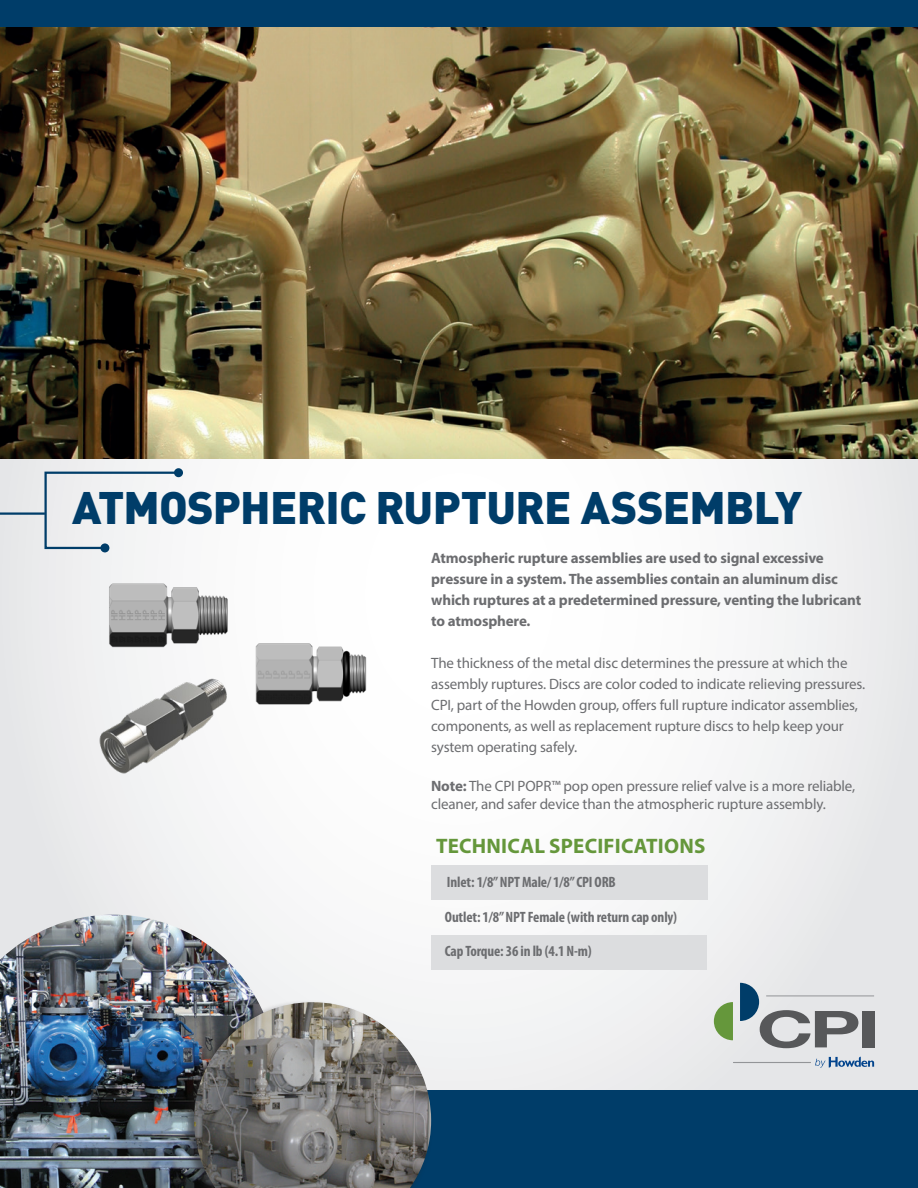
<style>
.page{position:relative;width:918px;height:1188px;background:#fff}
.page>*{position:absolute;margin:0;border:0;box-sizing:border-box;transform-origin:0 0}
.t1{font:900 45px "DIN";letter-spacing:-.015em;color:#003d69}
.Bulleted_List{font:700 21px "Myriad Pro";letter-spacing:.01em;color:#65973b}
.t2{font:15px/21px "Myriad Pro";letter-spacing:-.01em;color:#6c6d70}
.t3{font:700 15px/21px "Myriad Pro";letter-spacing:-.01em;color:#6c6d70}
.t4{font:700 condensed 15px "Myriad Pro";letter-spacing:-.01em;color:#6c6d70}
.s1{font-weight:700}
</style>
<div class="page">
<div style="left:0;top:0;width:918px;height:1188px;background:linear-gradient(to right,#f5f5f6,#f3f3f4)"></div>
<div style="left:0;top:0;width:918px;height:27px;background:#003d69"></div>
<div style="left:0;top:1091px;width:918px;height:97px;background:#003d69"></div>
<img style="left:0;top:915px;width:277px;height:273px">
<div style="left:182px;top:1000px;width:251px;height:188px;background:#231f20;opacity:.57"></div>
<img style="left:194px;top:1002px;width:237px;height:186px">
<svg style="left:0;top:470px;width:181px;height:112px"></svg>
<div style="left:100px;top:543px;width:9px;height:9px;background:#003d69;border-radius:50%"></div>
<div style="left:174px;top:468px;width:9px;height:9px;background:#003d69;border-radius:50%"></div>
<div style="left:432px;top:866px;width:276px;height:34px;background:#dcdddf"></div>
<div style="left:431px;top:935px;width:275px;height:34px;background:#dcdddf"></div>
<img style="left:96px;top:674px;width:133px;height:103px">
<img style="left:100px;top:572px;width:131px;height:82px">
<img style="left:0;top:27px;width:918px;height:432px">
<img style="left:256px;top:641px;width:110px;height:65px">
<hr style="left:733px;top:1062px;width:78px;height:1px;background:#939598">
<svg style="left:815px;top:1057px;width:59px;height:11px"></svg>
<hr style="left:766px;top:995px;width:108px;height:1px;background:#939598">
<svg style="left:714px;top:1002px;width:19px;height:38px"></svg>
<svg style="left:740px;top:983px;width:118px;height:65px;background:#b2b7bc"></svg>
<div style="left:862px;top:1011px;width:12px;height:36px;background:#57585a"></div>
<p class="t1" style="left:72px;top:478px;width:732px">ATMOSPHERIC RUPTURE ASSEMBLY</p>
<p class="t3" style="left:431px;top:547px;width:432px">Atmospheric rupture assemblies are used to signal excessive pressure in a system. The assemblies contain an aluminum disc which ruptures at a predetermined pressure, venting the lubricant to atmosphere.</p>
<p class="t2" style="left:431px;top:652px;width:436px">The thickness of the metal disc determines the pressure at which the assembly ruptures. Discs are color coded to indicate relieving pressures.</p>
<p class="t2" style="left:431px;top:694px;width:428px">CPI, part of the Howden group, offers full rupture indicator assemblies, components, as well as replacement rupture discs to help keep your system operating safely.</p>
<p class="t2" style="left:431px;top:776px;width:426px;line-height:18px"><span class="s1">Note:</span> The CPI POPR™ pop open pressure relief valve is a more reliable, cleaner, and safer device than the atmospheric rupture assembly.</p>
<p class="Bulleted_List" style="left:436px;top:832px;width:271px">TECHNICAL SPECIFICATIONS</p>
<p class="t4" style="left:447px;top:873px;width:170px">Inlet: 1/8” NPT Male/ 1/8” CPI ORB</p>
<p class="t4" style="left:445px;top:907px;width:234px">Outlet: 1/8” NPT Female (with return cap only)</p>
<p class="t4" style="left:445px;top:942px;width:149px">Cap Torque: 36 in lb (4.1 N-m)</p>
</div>
